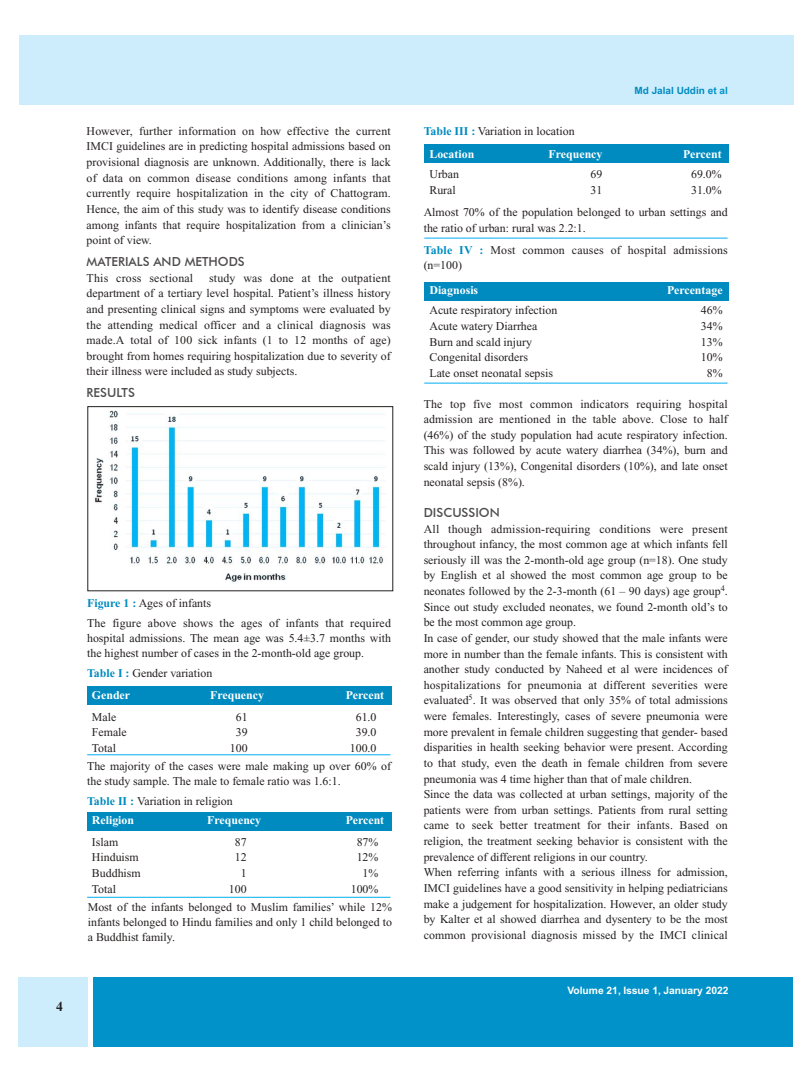
<style>
.page{position:relative;width:810px;height:1080px;background:#fff}
.page>*{position:absolute;margin:0;border:0;box-sizing:border-box;transform-origin:0 0}
.t1{font:700 13.75px "Times New Roman";color:#241f1f}
.t2{font:500 12.5px "Futura BT";color:#4f4c4d}
.t3{font:11.88px/15.6px "Times New Roman";color:#241f1f}
.t4{font:700 11.88px "Times New Roman";color:#fff}
.t5{font:700 10.25px "Helvetica";color:#fff}
.t6{font:700 10px "Helvetica";color:#008bc0}
.s1{font-weight:700;color:#008bc0}
.s2{color:#0092c9}
</style>
<div class="page">
<img style="left:87px;top:407px;width:297px;height:184px">
<div style="left:87px;top:686px;width:305px;height:19px;background:#008bc0"></div>
<div style="left:87px;top:812px;width:305px;height:19px;background:#008bc0"></div>
<div style="left:424px;top:145px;width:305px;height:18px;background:#008bc0"></div>
<div style="left:424px;top:282px;width:305px;height:19px;background:#008bc0"></div>
<hr style="left:424px;top:238px;width:304px;height:1px;background:#00aeef">
<hr style="left:424px;top:383px;width:304px;height:1px;background:#00aeef">
<div style="left:19px;top:35px;width:774px;height:69px;background:#cdedfc"></div>
<div style="left:93px;top:977px;width:699px;height:70px;background:#0092c9"></div>
<div style="left:18px;top:977px;width:70px;height:70px;background:#cdedfc"></div>
<hr style="left:87px;top:755px;width:304px;height:1px;background:#00aeef">
<hr style="left:87px;top:897px;width:304px;height:1px;background:#00aeef">
<div style="left:88px;top:406px;width:305px;height:185px;border:1px solid #241f1f"></div>
<p class="t3" style="left:87px;top:123px;width:306px;text-align:justify">However, further information on how effective the current IMCI guidelines are in predicting hospital admissions based on provisional diagnosis are unknown. Additionally, there is lack of data on common disease conditions among infants that currently require hospitalization in the city of Chattogram.<br>Hence, the aim of this study was to identify disease conditions among infants that require hospitalization from a clinician’s point of view.</p>
<p class="t2" style="left:87px;top:254px;width:160px">MATERIALS AND METHODS</p>
<p class="t3" style="left:87px;top:270px;width:108px">This cross sectional</p>
<p class="t3" style="left:87px;top:270px;width:306px;text-align:justify;text-indent:122px">study was done at the outpatient department of a tertiary level hospital. Patient’s illness history and presenting clinical signs and symptoms were evaluated by the attending medical officer and a clinical diagnosis was made.A total of 100 sick infants (1 to 12 months of age) brought from homes requiring hospitalization due to severity of their illness were included as study subjects.</p>
<p class="t2" style="left:87px;top:385px;width:50px">RESULTS</p>
<p class="t1" style="left:56px;top:999px;width:8px">4</p>
<p class="t3" style="left:87px;top:593px;width:305px;line-height:20px"><span class="s1">Figure 1 :</span> Ages of infants<br>The figure above shows the ages of infants that required</p>
<p class="t3" style="left:87px;top:631px;width:305px;line-height:15px">hospital admissions. The mean age was 5.4±3.7 months with the highest number of cases in the 2-month-old age group.</p>
<p class="t3" style="left:87px;top:666px;width:127px"><span class="s1">Table I :</span> Gender variation</p>
<p class="t4" style="left:92px;top:689px;width:40px">Gender</p>
<p class="t4" style="left:210px;top:689px;width:55px">Frequency</p>
<p class="t4" style="left:346px;top:689px;width:40px">Percent</p>
<p class="t3" style="left:92px;top:709px;width:26px">Male</p>
<p class="t3" style="left:236px;top:709px;width:13px">61</p>
<p class="t3" style="left:356px;top:709px;width:22px">61.0</p>
<p class="t3" style="left:92px;top:725px;width:36px">Female</p>
<p class="t3" style="left:236px;top:725px;width:13px">39</p>
<p class="t3" style="left:356px;top:725px;width:22px">39.0</p>
<p class="t3" style="left:92px;top:740px;width:26px">Total</p>
<p class="t3" style="left:230px;top:740px;width:19px">100</p>
<p class="t3" style="left:350px;top:740px;width:28px">100.0</p>
<p class="t3" style="left:87px;top:759px;width:305px;line-height:15px">The majority of the cases were male making up over 60% of the study sample. The male to female ratio was 1.6:1.</p>
<p class="t3" style="left:87px;top:793px;width:147px"><span class="s1">Table II :</span> Variation in religion</p>
<p class="t4" style="left:92px;top:814px;width:44px">Religion</p>
<p class="t4" style="left:207px;top:814px;width:55px">Frequency</p>
<p class="t4" style="left:346px;top:814px;width:40px">Percent</p>
<p class="t3" style="left:92px;top:834px;width:28px">Islam</p>
<p class="t3" style="left:235px;top:834px;width:13px">87</p>
<p class="t3" style="left:357px;top:834px;width:23px">87%</p>
<p class="t3" style="left:92px;top:850px;width:48px">Hinduism</p>
<p class="t3" style="left:235px;top:850px;width:13px">12</p>
<p class="t3" style="left:357px;top:850px;width:23px">12%</p>
<p class="t3" style="left:92px;top:865px;width:50px">Buddhism</p>
<p class="t3" style="left:241px;top:865px;width:7px">1</p>
<p class="t3" style="left:363px;top:865px;width:17px">1%</p>
<p class="t3" style="left:92px;top:881px;width:26px">Total</p>
<p class="t3" style="left:229px;top:881px;width:19px">100</p>
<p class="t3" style="left:351px;top:881px;width:29px">100%</p>
<p class="t3" style="left:88px;top:900px;width:306px;line-height:15px;text-align:justify">Most of the infants belonged to Muslim families’ while 12% infants belonged to Hindu families and only 1 child belonged to a Buddhist family.</p>
<p class="t3" style="left:424px;top:124px;width:153px"><span class="s1">Table III :</span> Variation in location</p>
<p class="t6" style="left:635px;top:84px;width:95px">Md Jalal Uddin <span class="s2">et al</span></p>
<p class="t4" style="left:429px;top:147px;width:46px">Location</p>
<p class="t4" style="left:549px;top:147px;width:55px">Frequency</p>
<p class="t4" style="left:683px;top:147px;width:40px">Percent</p>
<p class="t3" style="left:429px;top:166px;width:31px">Urban</p>
<p class="t3" style="left:591px;top:166px;width:13px">69</p>
<p class="t3" style="left:691px;top:166px;width:32px">69.0%</p>
<p class="t3" style="left:429px;top:182px;width:28px">Rural</p>
<p class="t3" style="left:591px;top:182px;width:13px">31</p>
<p class="t3" style="left:691px;top:182px;width:32px">31.0%</p>
<p class="t3" style="left:424px;top:205px;width:306px">Almost 70% of the population belonged to urban settings and the ratio of urban: rural was 2.2:1.</p>
<p class="t3" style="left:424px;top:242px;width:306px"><span class="s1">Table IV :</span> Most common causes of hospital admissions (n=100)</p>
<p class="t4" style="left:429px;top:284px;width:50px">Diagnosis</p>
<p class="t4" style="left:667px;top:284px;width:57px">Percentage</p>
<p class="t3" style="left:429px;top:303px;width:129px">Acute respiratory infection</p>
<p class="t3" style="left:701px;top:303px;width:23px">46%</p>
<p class="t3" style="left:429px;top:319px;width:110px">Acute watery Diarrhea</p>
<p class="t3" style="left:701px;top:319px;width:23px">34%</p>
<p class="t3" style="left:429px;top:334px;width:104px">Burn and scald injury</p>
<p class="t3" style="left:701px;top:334px;width:23px">13%</p>
<p class="t3" style="left:429px;top:350px;width:100px">Congenital disorders</p>
<p class="t3" style="left:701px;top:350px;width:23px">10%</p>
<p class="t3" style="left:429px;top:365px;width:125px">Late onset neonatal sepsis</p>
<p class="t3" style="left:707px;top:365px;width:17px">8%</p>
<p class="t3" style="left:424px;top:396px;width:306px;text-align:justify">The top five most common indicators requiring hospital admission are mentioned in the table above. Close to half (46%) of the study population had acute respiratory infection.<br>This was followed by acute watery diarrhea (34%), burn and scald injury (13%), Congenital disorders (10%), and late onset neonatal sepsis (8%).</p>
<p class="t2" style="left:424px;top:505px;width:78px">DISCUSSION</p>
<p class="t3" style="left:424px;top:521px;width:306px">All though admission-requiring conditions were present throughout infancy, the most common age at which infants fell seriously ill was the 2-month-old age group (n=18). One study by English et al showed the most common age group to be neonates followed by the 2-3-month (61 – 90 days) age group<sup>4</sup>.<br>Since out study excluded neonates, we found 2-month old’s to be the most common age group.<br>In case of gender, our study showed that the male infants were more in number than the female infants. This is consistent with another study conducted by Naheed et al were incidences of hospitalizations for pneumonia at different severities were evaluated<sup>5</sup>. It was observed that only 35% of total admissions were females. Interestingly, cases of severe pneumonia were more prevalent in female children suggesting that gender- based disparities in health seeking behavior were present. According to that study, even the death in female children from severe pneumonia was 4 time higher than that of male children.<br>Since the data was collected at urban settings, majority of the patients were from urban settings. Patients from rural setting came to seek better treatment for their infants. Based on religion, the treatment seeking behavior is consistent with the prevalence of different religions in our country.<br>When referring infants with a serious illness for admission, IMCI guidelines have a good sensitivity in helping pediatricians make a judgement for hospitalization. However, an older study by Kalter et al showed diarrhea and dysentery to be the most common provisional diagnosis missed by the IMCI clinical</p>
<p class="t5" style="left:568px;top:985px;width:163px">Volume 21, Issue 1, January 2022</p>
</div>
